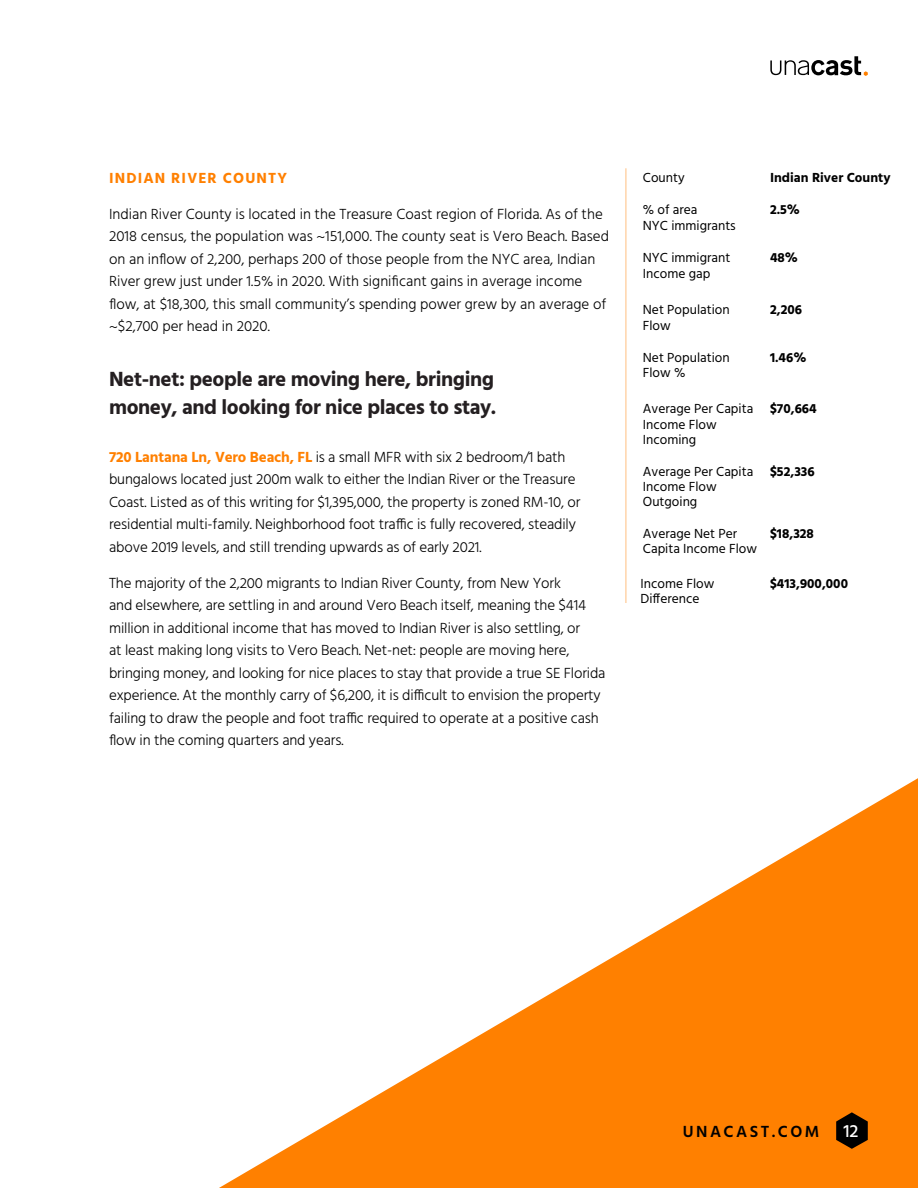
<style>
.page{position:relative;width:918px;height:1188px;background:#fff}
.page>*{position:absolute;margin:0;border:0;box-sizing:border-box;transform-origin:0 0}
.t1{font:700 21px/28.5px "Hind";letter-spacing:-.02em;color:#241f21}
.t2{font:500 18.15px "Hind";color:#fff}
.t3{font:600 16.5px "Hind";letter-spacing:.15em;color:#000}
.t4{font:300 15px/22.5px "Hind";letter-spacing:-.01em;color:#000}
.t5{font:700 15px "Hind";letter-spacing:.075em;color:#ff8000}
.t6{font:13.5px/15.1px "Hind";color:#000}
.t7{font:700 13.5px "Hind";color:#000}
.s1{font-weight:700;color:#ff8000}
.s2{font-weight:700}
</style>
<div class="page">
<svg style="left:770px;top:56px;width:98px;height:20px"></svg>
<hr style="left:626px;top:168px;width:1px;height:435px;background:#ffbf80">
<svg style="left:219px;top:778px;width:699px;height:410px"></svg>
<svg style="left:836px;top:1112px;width:32px;height:37px"></svg>
<p class="t5" style="left:109px;top:169px;width:179px">INDIAN RIVER COUNTY</p>
<p class="t4" style="left:109px;top:203px;width:501px">Indian River County is located in the Treasure Coast region of Florida. As of the 2018 census, the population was ~151,000. The county seat is Vero Beach. Based on an inflow of 2,200, perhaps 200 of those people from the NYC area, Indian River grew just under 1.5% in 2020. With significant gains in average income flow, at $18,300, this small community’s spending power grew by an average of ~$2,700 per head in 2020.</p>
<h1 class="t1" style="left:109px;top:364px;width:389px">Net-net: people are moving here, bringing money, and looking for nice places to stay.</h1>
<p class="t4" style="left:109px;top:446px;width:473px"><span class="s1">720 Lantana Ln, Vero Beach, FL</span> is a small MFR with six 2 bedroom/1 bath bungalows located just 200m walk to either the Indian River or the Treasure Coast. Listed as of this writing for $1,395,000, the property is zoned RM-10, or residential multi-family. Neighborhood foot traffic is fully recovered, steadily above 2019 levels, and still trending upwards as of early 2021.</p>
<p class="t4" style="left:109px;top:572px;width:498px">The majority of the 2,200 migrants to Indian River County, from New York<br>and elsewhere, are settling in and around Vero Beach itself, meaning the $414 million in additional income that has moved to Indian River is also settling, or<br>at least making long visits to Vero Beach. Net-net: people are moving here, bringing money, and looking for nice places to stay that provide a true SE Florida experience. At the monthly carry of $6,200, it is difficult to envision the property failing to draw the people and foot traffic required to operate at a positive cash flow in the coming quarters and years.</p>
<p class="t6" style="left:643px;top:171px;width:43px">County</p>
<p class="t7" style="left:770px;top:170px;width:122px">Indian River County</p>
<p class="t7" style="left:770px;top:202px;width:32px">2.5%</p>
<p class="t7" style="left:770px;top:250px;width:30px">48%</p>
<p class="t6" style="left:643px;top:203px;width:94px">% of area<br>NYC immigrants</p>
<p class="t6" style="left:643px;top:251px;width:89px">NYC immigrant<br>Income gap</p>
<p class="t6" style="left:643px;top:303px;width:88px">Net Population</p>
<p class="t7" style="left:770px;top:302px;width:34px">2,206</p>
<p class="t6" style="left:643px;top:318px;width:29px">Flow</p>
<p class="t7" style="left:770px;top:350px;width:38px">1.46%</p>
<p class="t6" style="left:643px;top:351px;width:88px">Net Population<br>Flow %</p>
<p class="t6" style="left:643px;top:402px;width:112px">Average Per Capita<br>Income Flow<br>Incoming</p>
<p class="t6" style="left:643px;top:465px;width:173px">Average Per Capita <span class="s2">$52,336<br></span>Income Flow<br>Outgoing</p>
<p class="t6" style="left:643px;top:526px;width:96px">Average Net Per</p>
<p class="t7" style="left:770px;top:525px;width:45px">$18,328</p>
<p class="t6" style="left:643px;top:541px;width:116px">Capita Income Flow</p>
<p class="t6" style="left:641px;top:577px;width:75px">Income Flow</p>
<p class="t7" style="left:770px;top:576px;width:80px">$413,900,000</p>
<p class="t6" style="left:641px;top:592px;width:60px">Difference</p>
<p class="t7" style="left:770px;top:401px;width:48px">$70,664</p>
<p class="t3" style="left:683px;top:1120px;width:138px">UNACAST.COM</p>
<p class="t2" style="left:843px;top:1118px;width:17px">12</p>
</div>
